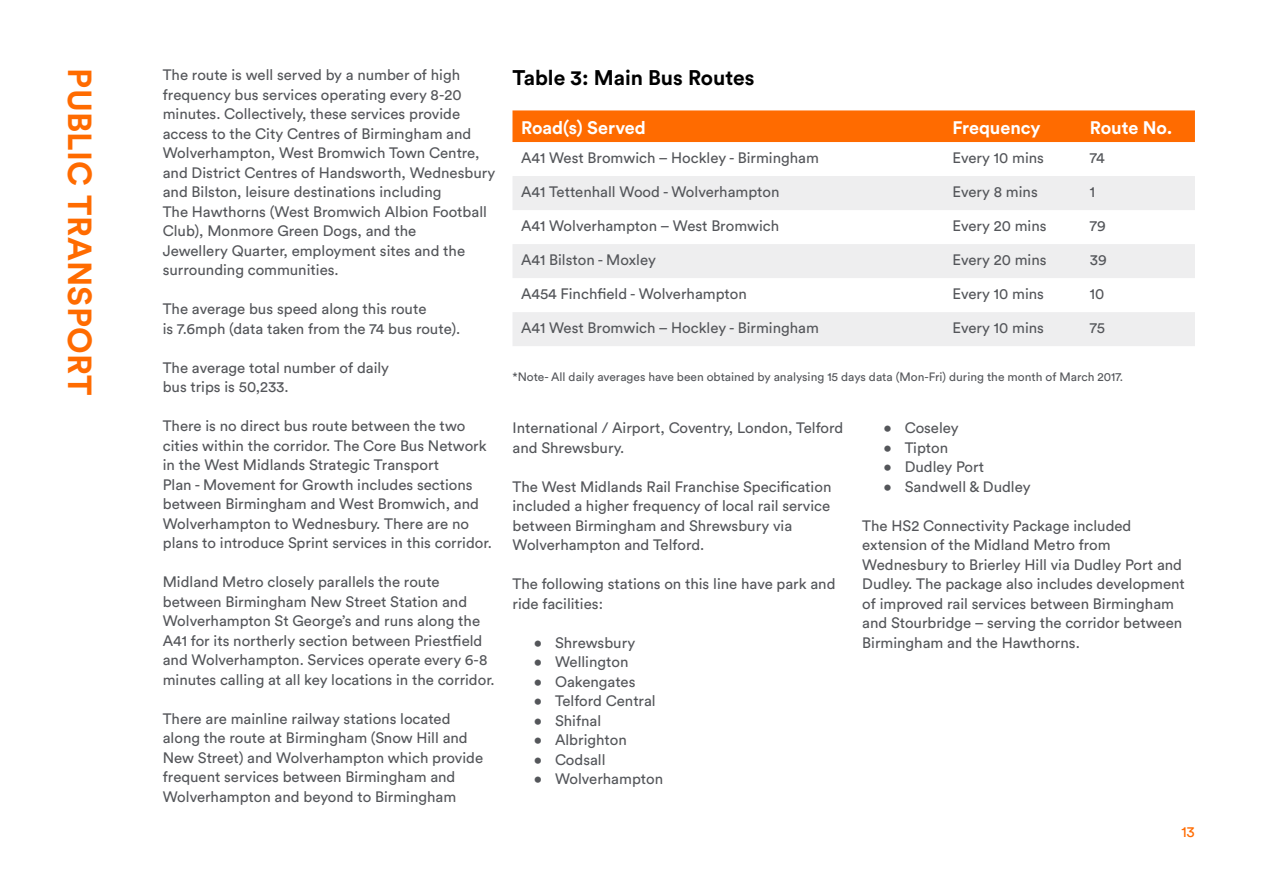
<style>
.page{position:relative;width:1263px;height:893px;background:#fff}
.page>*{position:absolute;margin:0;border:0;box-sizing:border-box;transform-origin:0 0}
.t1{font:700 33px "Circular Std";letter-spacing:.01em;color:#ff6b00}
.t2{font:700 21px "Circular Std";color:#000}
.t3{font:700 18px "Circular Std";color:#fff}
.t4{font:15px/19.5px "Circular Std";color:#54565a}
.t5{font:15px "Circular Std";color:#ff6b00}
.t6{font:12px "Circular Std";color:#54565a}
</style>
<div class="page">
<div style="left:512px;top:110px;width:683px;height:32px;background:#ff6b00"></div>
<svg style="left:513px;top:176px;width:682px;height:170px;fill:#eeeeef"></svg>
<h1 class="t1" style="left:101px;top:68px;width:329px;rotate:90deg">PUBLIC TRANSPORT</h1>
<p class="t4" style="left:163px;top:65px;width:334px">The route is well served by a number of high frequency bus services operating every 8-20 minutes. Collectively, these services provide access to the City Centres of Birmingham and Wolverhampton, West Bromwich Town Centre, and District Centres of Handsworth, Wednesbury and Bilston, leisure destinations including<br>The Hawthorns (West Bromwich Albion Football Club), Monmore Green Dogs, and the<br>Jewellery Quarter, employment sites and the surrounding communities.</p>
<p class="t4" style="left:163px;top:299px;width:299px">The average bus speed along this route<br>is 7.6mph (data taken from the 74 bus route).</p>
<p class="t4" style="left:163px;top:357px;width:228px">The average total number of daily bus trips is 50,233.</p>
<p class="t4" style="left:163px;top:416px;width:331px">There is no direct bus route between the two cities within the corridor. The Core Bus Network in the West Midlands Strategic Transport<br>Plan - Movement for Growth includes sections between Birmingham and West Bromwich, and Wolverhampton to Wednesbury. There are no plans to introduce Sprint services in this corridor.</p>
<p class="t4" style="left:163px;top:572px;width:333px">Midland Metro closely parallels the route between Birmingham New Street Station and Wolverhampton St George’s and runs along the A41 for its northerly section between Priestfield and Wolverhampton. Services operate every 6-8 minutes calling at all key locations in the corridor.</p>
<p class="t4" style="left:163px;top:708px;width:322px">There are mainline railway stations located along the route at Birmingham (Snow Hill and New Street) and Wolverhampton which provide frequent services between Birmingham and Wolverhampton and beyond to Birmingham</p>
<h2 class="t2" style="left:512px;top:64px;width:244px">Table 3: Main Bus Routes</h2>
<p class="t3" style="left:521px;top:116px;width:126px">Road(s) Served</p>
<p class="t3" style="left:952px;top:116px;width:90px">Frequency</p>
<p class="t3" style="left:1090px;top:116px;width:84px">Route No.</p>
<p class="t4" style="left:521px;top:147px;width:299px">A41 West Bromwich – Hockley - Birmingham</p>
<p class="t4" style="left:952px;top:147px;width:93px">Every 10 mins</p>
<p class="t4" style="left:1090px;top:147px;width:17px">74</p>
<p class="t4" style="left:521px;top:181px;width:260px">A41 Tettenhall Wood - Wolverhampton</p>
<p class="t4" style="left:952px;top:181px;width:87px">Every 8 mins</p>
<p class="t4" style="left:1090px;top:181px;width:7px">1</p>
<p class="t4" style="left:521px;top:216px;width:260px">A41 Wolverhampton – West Bromwich</p>
<p class="t4" style="left:952px;top:216px;width:96px">Every 20 mins</p>
<p class="t4" style="left:1090px;top:216px;width:18px">79</p>
<p class="t4" style="left:521px;top:250px;width:136px">A41 Bilston - Moxley</p>
<p class="t4" style="left:952px;top:250px;width:96px">Every 20 mins</p>
<p class="t4" style="left:1090px;top:250px;width:19px">39</p>
<p class="t4" style="left:521px;top:284px;width:227px">A454 Finchfield - Wolverhampton</p>
<p class="t4" style="left:952px;top:284px;width:93px">Every 10 mins</p>
<p class="t4" style="left:1090px;top:284px;width:16px">10</p>
<p class="t4" style="left:521px;top:318px;width:299px">A41 West Bromwich – Hockley - Birmingham</p>
<p class="t4" style="left:952px;top:318px;width:93px">Every 10 mins</p>
<p class="t4" style="left:1090px;top:318px;width:17px">75</p>
<p class="t6" style="left:512px;top:370px;width:612px">*Note- All daily averages have been obtained by analysing 15 days data (Mon-Fri) during the month of March 2017.</p>
<p class="t4" style="left:512px;top:418px;width:332px">International / Airport, Coventry, London, Telford and Shrewsbury.</p>
<p class="t4" style="left:512px;top:476px;width:320px">The West Midlands Rail Franchise Specification included a higher frequency of local rail service between Birmingham and Shrewsbury via Wolverhampton and Telford.</p>
<p class="t4" style="left:512px;top:574px;width:324px">The following stations on this line have park and ride facilities:</p>
<p class="t4" style="left:534px;top:632px;width:103px">• Shrewsbury</p>
<p class="t4" style="left:534px;top:652px;width:96px">• Wellington</p>
<p class="t4" style="left:534px;top:671px;width:103px">• Oakengates</p>
<p class="t4" style="left:534px;top:691px;width:123px">• Telford Central</p>
<p class="t4" style="left:534px;top:710px;width:69px">• Shifnal</p>
<p class="t4" style="left:534px;top:730px;width:95px">• Albrighton</p>
<p class="t4" style="left:534px;top:749px;width:73px">• Codsall</p>
<p class="t4" style="left:534px;top:769px;width:131px">• Wolverhampton</p>
<p class="t4" style="left:883px;top:418px;width:77px">• Coseley</p>
<p class="t4" style="left:883px;top:437px;width:66px">• Tipton</p>
<p class="t4" style="left:883px;top:457px;width:102px">• Dudley Port</p>
<p class="t4" style="left:883px;top:476px;width:149px">• Sandwell &amp; Dudley</p>
<p class="t4" style="left:862px;top:515px;width:324px">The HS2 Connectivity Package included extension of the Midland Metro from Wednesbury to Brierley Hill via Dudley Port and Dudley. The package also includes development of improved rail services between Birmingham and Stourbridge – serving the corridor between Birmingham and the Hawthorns.</p>
<p class="t5" style="left:1181px;top:823px;width:15px">13</p>
</div>
